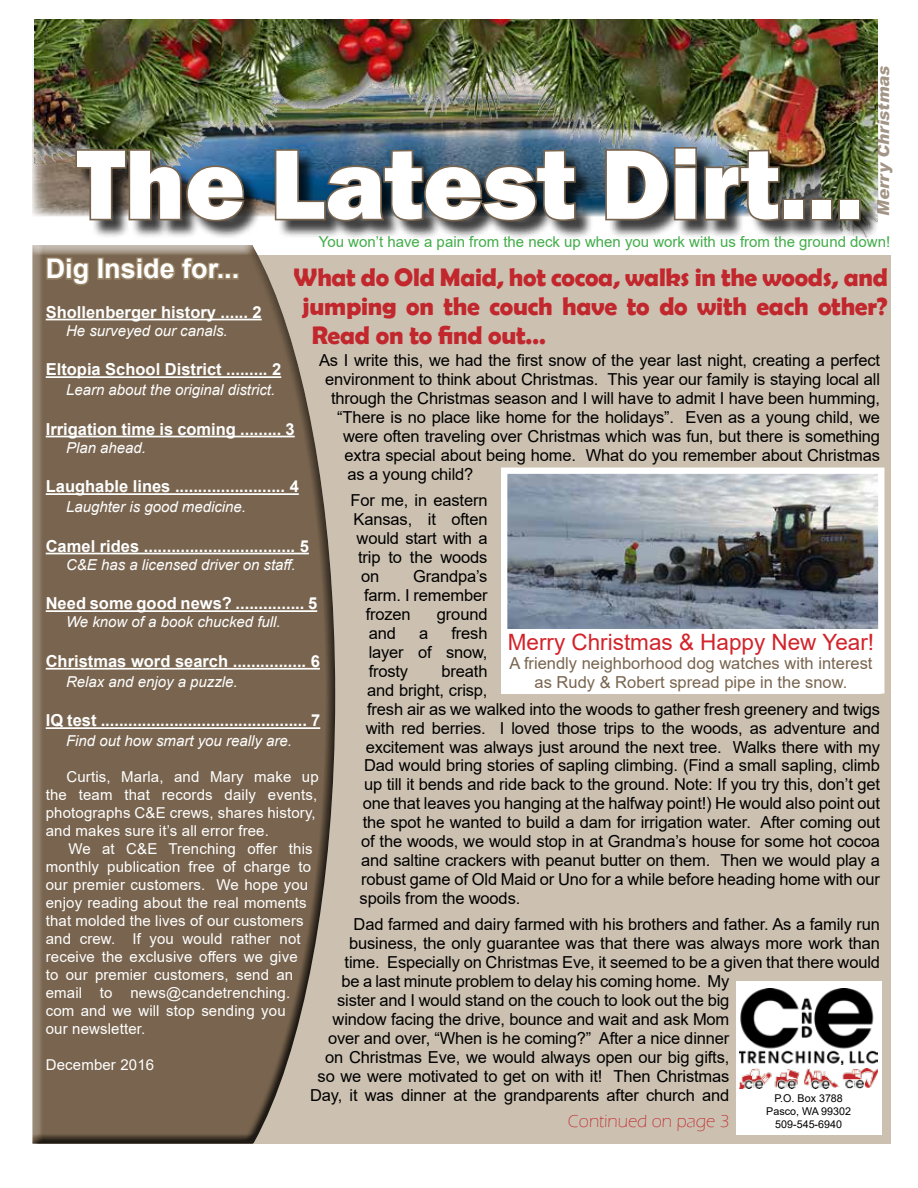
<style>
.page{position:relative;width:918px;height:1188px;background:#fff}
.page>*{position:absolute;margin:0;border:0;box-sizing:border-box;transform-origin:0 0}
.t1{font:800 102px "Franklin Gothic";color:#fff}
.t2{font:700 27px "Arial";color:#fff}
.t3{font:700 25.5px "Berlin Sans FB Demi";letter-spacing:-.01em;color:#c1272d}
.t4{font:22.5px "Arial";color:#d2232a}
.t5{font:300 18px "Eras ITC";color:#c1272d}
.t6{font:16.5px/18.9px "Arial";letter-spacing:-.01em;color:#000;text-align:justify}
.t7{font:700 16.5px "Arial";color:#fff}
.t8{font:16.5px/18.9px "Arial";color:#79654f;text-align:center}
.t9{font:italic 900 16.5px "Arial";color:#79654f}
.t10{font:15px/18px "Arial";letter-spacing:.01em;color:#fff}
.t11{font:italic 15px "Arial";color:#fff}
.t12{font:15px "Arial";color:#41ad49}
.t13{font:10.8px/12.9px "Arial";color:#000;text-align:center}
</style>
<div class="page">
<img style="left:35px;top:19px;width:842px;height:198px">
<div style="left:37px;top:255px;width:853px;height:889px;background:#ccc1b1"></div>
<div style="left:26px;top:242px;width:320px;height:903px;background:#000;opacity:.75"></div>
<div style="left:736px;top:982px;width:145px;height:153px;background:#fff"></div>
<img style="left:740px;top:988px;width:138px;height:76px">
<img style="left:740px;top:1068px;width:138px;height:20px">
<div style="left:78px;top:149px;width:801px;height:91px;background:#000;opacity:.75"></div>
<img style="left:74px;top:148px;width:172px;height:75px">
<svg style="left:273px;top:148px;width:304px;height:75px;background:#3a4954"></svg>
<img style="left:604px;top:145px;width:177px;height:78px">
<div style="left:782px;top:199px;width:23px;height:21px;border:3px solid #79654f"></div>
<div style="left:810px;top:199px;width:23px;height:21px;border:3px solid #79654f"></div>
<div style="left:838px;top:199px;width:23px;height:21px;border:3px solid #79654f"></div>
<img style="left:508px;top:475px;width:369px;height:154px">
<div style="left:501px;top:468px;width:383px;height:226px;border:6px solid #fff"></div>
<div style="left:501px;top:629px;width:380px;height:65px;background:#fff"></div>
<h1 class="t1" style="left:77px;top:119px;width:788px">The Latest Dirt...</h1>
<p class="t9" style="left:873px;top:216px;width:152px;rotate:-90deg">Merry Christmas</p>
<p class="t12" style="left:319px;top:231px;width:573px">You won’t have a pain from the neck up when you work with us from the ground down!</p>
<h2 class="t2" style="left:46px;top:250px;width:195px">Dig Inside for...</h2>
<p class="t7" style="left:46px;top:300px;width:218px">Shollenberger history ...... 2</p>
<p class="t11" style="left:66px;top:321px;width:163px">He surveyed our canals.</p>
<p class="t7" style="left:46px;top:358px;width:237px">Eltopia School District ......... 2</p>
<p class="t11" style="left:66px;top:380px;width:211px">Learn about the original district.</p>
<p class="t7" style="left:46px;top:417px;width:251px">Irrigation time is coming ......... 3</p>
<p class="t11" style="left:66px;top:438px;width:82px">Plan ahead.</p>
<p class="t7" style="left:46px;top:475px;width:255px">Laughable lines ........................ 4</p>
<p class="t11" style="left:66px;top:497px;width:182px">Laughter is good medicine.</p>
<p class="t7" style="left:46px;top:534px;width:265px">Camel rides ................................. 5</p>
<p class="t11" style="left:66px;top:555px;width:231px">C&amp;E has a licensed driver on staff.</p>
<p class="t7" style="left:46px;top:592px;width:273px">Need some good news? ............... 5</p>
<p class="t11" style="left:66px;top:612px;width:216px">We know of a book chucked full.</p>
<p class="t7" style="left:46px;top:650px;width:276px">Christmas word search ................ 6</p>
<p class="t11" style="left:66px;top:672px;width:173px">Relax and enjoy a puzzle.</p>
<p class="t7" style="left:46px;top:709px;width:276px">IQ test ............................................. 7</p>
<p class="t11" style="left:66px;top:731px;width:227px">Find out how smart you really are.</p>
<p class="t10" style="left:46px;top:768px;width:275px;text-indent:21px">Curtis, Marla, and Mary make up the team that records daily events, photographs C&amp;E crews, shares history, and makes sure it’s all error free.</p>
<p class="t10" style="left:46px;top:840px;width:268px;text-indent:23px">We at C&amp;E Trenching offer this monthly publication free of charge to our premier customers. We hope you enjoy reading about the real moments that molded the lives of our customers and crew. If you would rather not receive the exclusive offers we give to our premier customers, send an email to news@candetrenching. com and we will stop sending you<br>our newsletter.</p>
<p class="t10" style="left:46px;top:1056px;width:110px">December 2016</p>
<h3 class="t3" style="left:294px;top:262px;width:596px">What do Old Maid, hot cocoa, walks in the woods, and</h3>
<h3 class="t3" style="left:303px;top:291px;width:586px">jumping on the couch have to do with each other?</h3>
<h3 class="t3" style="left:312px;top:321px;width:236px">Read on to find out…</h3>
<p class="t6" style="left:319px;top:351px;width:562px">As I write this, we had the first snow of the year last night, creating a perfect</p>
<p class="t6" style="left:325px;top:370px;width:556px">environment to think about Christmas. This year our family is staying local all</p>
<p class="t6" style="left:331px;top:389px;width:550px">through the Christmas season and I will have to admit I have been humming,</p>
<p class="t6" style="left:337px;top:408px;width:544px">“There is no place like home for the holidays”. Even as a young child, we</p>
<p class="t6" style="left:343px;top:427px;width:538px">were often traveling over Christmas which was fun, but there is something</p>
<p class="t6" style="left:345px;top:446px;width:537px">extra special about being home. What do you remember about Christmas</p>
<p class="t6" style="left:348px;top:465px;width:127px">as a young child?</p>
<p class="t6" style="left:351px;top:490px;width:138px">For me, in eastern</p>
<p class="t6" style="left:354px;top:509px;width:135px">Kansas, it often</p>
<p class="t6" style="left:357px;top:528px;width:132px">would start with a</p>
<p class="t6" style="left:358px;top:547px;width:131px">trip to the woods</p>
<p class="t6" style="left:361px;top:566px;width:20px">on</p>
<p class="t6" style="left:364px;top:566px;width:125px;text-indent:49px">Grandpa’s farm. I remember frozen</p>
<p class="t6" style="left:437px;top:604px;width:52px">ground</p>
<p class="t6" style="left:369px;top:623px;width:120px;text-indent:83px">fresh layer of snow, frosty</p>
<p class="t6" style="left:369px;top:623px;width:29px">and</p>
<p class="t6" style="left:419px;top:623px;width:11px">a</p>
<h3 class="t4" style="left:508px;top:627px;width:368px">Merry Christmas &amp; Happy New Year!</h3>
<p class="t8" style="left:509px;top:654px;width:365px">A friendly neighborhood dog watches with interest as Rudy &amp; Robert spread pipe in the snow.</p>
<p class="t6" style="left:442px;top:661px;width:47px">breath</p>
<p class="t6" style="left:367px;top:680px;width:122px">and bright, crisp,</p>
<p class="t6" style="left:367px;top:699px;width:514px">fresh air as we walked into the woods to gather fresh greenery and twigs</p>
<p class="t6" style="left:366px;top:718px;width:516px">with red berries. I loved those trips to the woods, as adventure and</p>
<p class="t6" style="left:366px;top:737px;width:516px">excitement was always just around the next tree. Walks there with my</p>
<p class="t6" style="left:364px;top:756px;width:517px">Dad would bring stories of sapling climbing. (Find a small sapling, climb</p>
<p class="t6" style="left:364px;top:775px;width:517px">up till it bends and ride back to the ground. Note: If you try this, don’t get</p>
<p class="t6" style="left:363px;top:794px;width:519px">one that leaves you hanging at the halfway point!) He would also point out</p>
<p class="t6" style="left:363px;top:813px;width:519px">the spot he wanted to build a dam for irrigation water. After coming out</p>
<p class="t6" style="left:361px;top:832px;width:520px">of the woods, we would stop in at Grandma’s house for some hot cocoa</p>
<p class="t6" style="left:361px;top:851px;width:520px">and saltine crackers with peanut butter on them. Then we would play a</p>
<p class="t6" style="left:361px;top:870px;width:520px">robust game of Old Maid or Uno for a while before heading home with our</p>
<p class="t6" style="left:360px;top:889px;width:162px">spoils from the woods.</p>
<p class="t6" style="left:354px;top:915px;width:528px">Dad farmed and dairy farmed with his brothers and father. As a family run</p>
<p class="t6" style="left:349px;top:934px;width:532px">business, the only guarantee was that there was always more work than</p>
<p class="t6" style="left:345px;top:953px;width:537px">time. Especially on Christmas Eve, it seemed to be a given that there would</p>
<p class="t6" style="left:342px;top:972px;width:389px">be a last minute problem to delay his coming home. My</p>
<p class="t6" style="left:337px;top:991px;width:394px">sister and I would stand on the couch to look out the big</p>
<p class="t6" style="left:333px;top:1010px;width:398px">window facing the drive, bounce and wait and ask Mom</p>
<p class="t6" style="left:328px;top:1029px;width:403px">over and over, “When is he coming?” After a nice dinner</p>
<p class="t6" style="left:325px;top:1048px;width:406px">on Christmas Eve, we would always open our big gifts,</p>
<p class="t6" style="left:318px;top:1066px;width:413px">so we were motivated to get on with it! Then Christmas</p>
<p class="t6" style="left:310px;top:1085px;width:421px">Day, it was dinner at the grandparents after church and</p>
<p class="t13" style="left:766px;top:1092px;width:86px">P.O. Box 3788<br>Pasco, WA 99302<br>509-545-6940</p>
<p class="t5" style="left:568px;top:1111px;width:163px">Continued on page 3</p>
</div>
